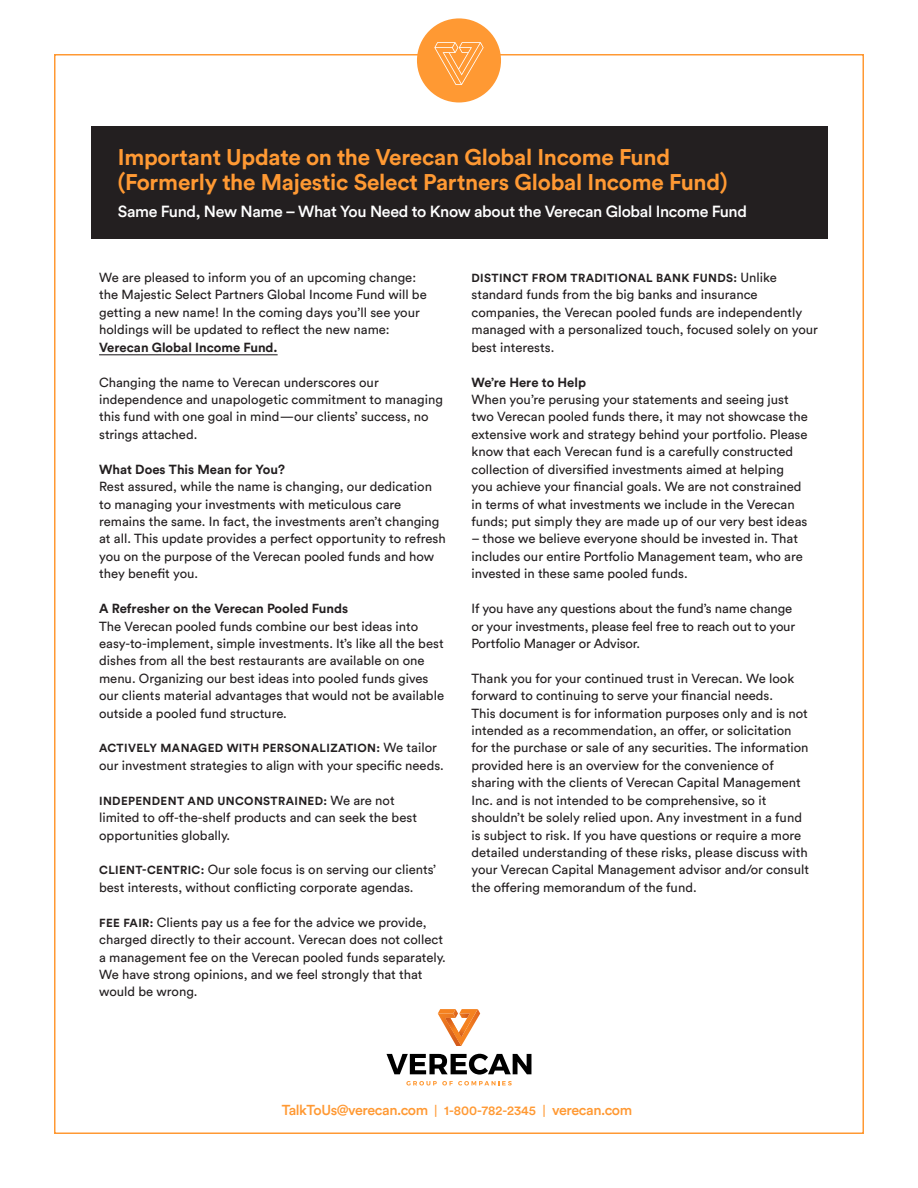
<style>
.page{position:relative;width:918px;height:1188px;background:#fff}
.page>*{position:absolute;margin:0;border:0;box-sizing:border-box;transform-origin:0 0}
.t1{font:700 22.5px "Circular Std";letter-spacing:-.01em;color:#f93}
.t2{font:500 15.9px "Circular Std";letter-spacing:-.02em;color:#fff}
.t3{font:500 14.25px "Circular Std";letter-spacing:-.03em;color:#f93}
.t4{font:13.05px/17.4px "Circular Std";color:#231f20}
.t5{font:700 13.05px "Circular Std";color:#231f20}
.t6{font:700 11.55px "Circular Std";letter-spacing:.03em;color:#231f20}
.s1{font-weight:700}
.s2{font-weight:400;font-size:13.05px}
.s3{font-weight:700;font-size:11.55px}
.s4{font-weight:400;font-size:12.9px}
.s5{font-size:12.9px}
</style>
<div class="page">
<div style="left:91px;top:126px;width:737px;height:112px;background:#231f20"></div>
<svg style="left:438px;top:1009px;width:42px;height:37px"></svg>
<svg style="left:387px;top:1054px;width:144px;height:21px"></svg>
<svg style="left:406px;top:1081px;width:106px;height:5px"></svg>
<div style="left:417px;top:18px;width:84px;height:84px;background:#f93;border-radius:50%"></div>
<hr style="left:99px;top:354px;width:179px;height:1px;background:#231f20">
<svg style="left:434px;top:42px;width:50px;height:43px"></svg>
<p class="t1" style="left:118px;top:142px;width:554px">Important Update on the Verecan Global Income Fund</p>
<p class="t1" style="left:118px;top:167px;width:611px">(Formerly the Majestic Select Partners Global Income Fund)</p>
<p class="t2" style="left:118px;top:202px;width:631px">Same Fund, New Name – What You Need to Know about the Verecan Global Income Fund</p>
<p class="t4" style="left:99px;top:269px;width:329px">We are pleased to inform you of an upcoming change: the Majestic Select Partners Global Income Fund will be getting a new name! In the coming days you’ll see your holdings will be updated to reflect the new name:<br><span class="s1">Verecan Global Income Fund.</span></p>
<p class="t4" style="left:99px;top:373px;width:345px">Changing the name to Verecan underscores our independence and unapologetic commitment to managing this fund with one goal in mind—our clients’ success, no strings attached.</p>
<p class="t5" style="left:99px;top:461px;width:187px">What Does This Mean for You?</p>
<p class="t4" style="left:99px;top:478px;width:348px">Rest assured, while the name is changing, our dedication to managing your investments with meticulous care remains the same. In fact, the investments aren’t changing at all. This update provides a perfect opportunity to refresh you on the purpose of the Verecan pooled funds and how they benefit you.</p>
<p class="t5" style="left:99px;top:600px;width:250px">A Refresher on the Verecan Pooled Funds</p>
<p class="t4" style="left:99px;top:617px;width:346px">The Verecan pooled funds combine our best ideas into easy-to-implement, simple investments. It’s like all the best dishes from all the best restaurants are available on one menu. Organizing our best ideas into pooled funds gives our clients material advantages that would not be available outside a pooled fund structure.</p>
<p class="t6" style="left:99px;top:741px;width:339px">ACTIVELY MANAGED WITH PERSONALIZATION: <span class="s2">We tailor</span></p>
<p class="t4" style="left:99px;top:756px;width:346px">our investment strategies to align with your specific needs.</p>
<p class="t6" style="left:99px;top:793px;width:297px">INDEPENDENT AND UNCONSTRAINED: <span class="s2">We are not</span></p>
<p class="t4" style="left:99px;top:809px;width:319px">limited to off-the-shelf products and can seek the best opportunities globally.</p>
<p class="t4" style="left:99px;top:861px;width:338px"><span class="s3">CLIENT-CENTRIC:</span> Our sole focus is on serving our clients’ best interests, without conflicting corporate agendas.</p>
<p class="t4" style="left:99px;top:913px;width:348px"><span class="s3">FEE FAIR:</span> Clients pay us a fee for the advice we provide, charged directly to their account. Verecan does not collect a management fee on the Verecan pooled funds separately.<br>We have strong opinions, and we feel strongly that that would be wrong.</p>
<p class="t6" style="left:472px;top:271px;width:307px">DISTINCT FROM TRADITIONAL BANK FUNDS: <span class="s2">Unlike</span></p>
<p class="t4" style="left:471px;top:286px;width:348px">standard funds from the big banks and insurance companies, the Verecan pooled funds are independently managed with a personalized touch, focused solely on your best interests.</p>
<p class="t5" style="left:471px;top:374px;width:116px">We’re Here to Help</p>
<p class="t4" style="left:471px;top:391px;width:338px">When you’re perusing your statements and seeing just two Verecan pooled funds there, it may not showcase the extensive work and strategy behind your portfolio. Please know that each Verecan fund is a carefully constructed collection of diversified investments aimed at helping you achieve your financial goals. We are not constrained in terms of what investments we include in the Verecan funds; put simply they are made up of our very best ideas</p>
<p class="t4" style="left:471px;top:530px;width:333px">– those we believe everyone should be invested in. That includes our entire Portfolio Management team, who are invested in these same pooled funds.</p>
<p class="t4" style="left:471px;top:600px;width:325px">If you have any questions about the fund’s name change or your investments, please feel free to reach out to your<br>Portfolio Manager or Advisor.</p>
<p class="t4" style="left:471px;top:669px;width:324px">Thank you for your continued trust in Verecan. We look forward to continuing to serve your financial needs.</p>
<p class="t4" style="left:471px;top:704px;width:339px">This document is for information purposes only and is not intended as a recommendation, an offer, or solicitation for the purchase or sale of any securities. The information provided here is an overview for the convenience of sharing with the clients of Verecan Capital Management Inc. and is not intended to be comprehensive, so it shouldn’t be solely relied upon. Any investment in a fund is subject to risk. If you have questions or require a more detailed understanding of these risks, please discuss with your Verecan Capital Management advisor and/or consult the offering memorandum of the fund.</p>
<p class="t3" style="left:282px;top:1101px;width:352px">TalkToUs@verecan.com <span class="s4">|</span> <span class="s5">1-800-782-2345</span> <span class="s4">|</span> verecan.com</p>
</div>
